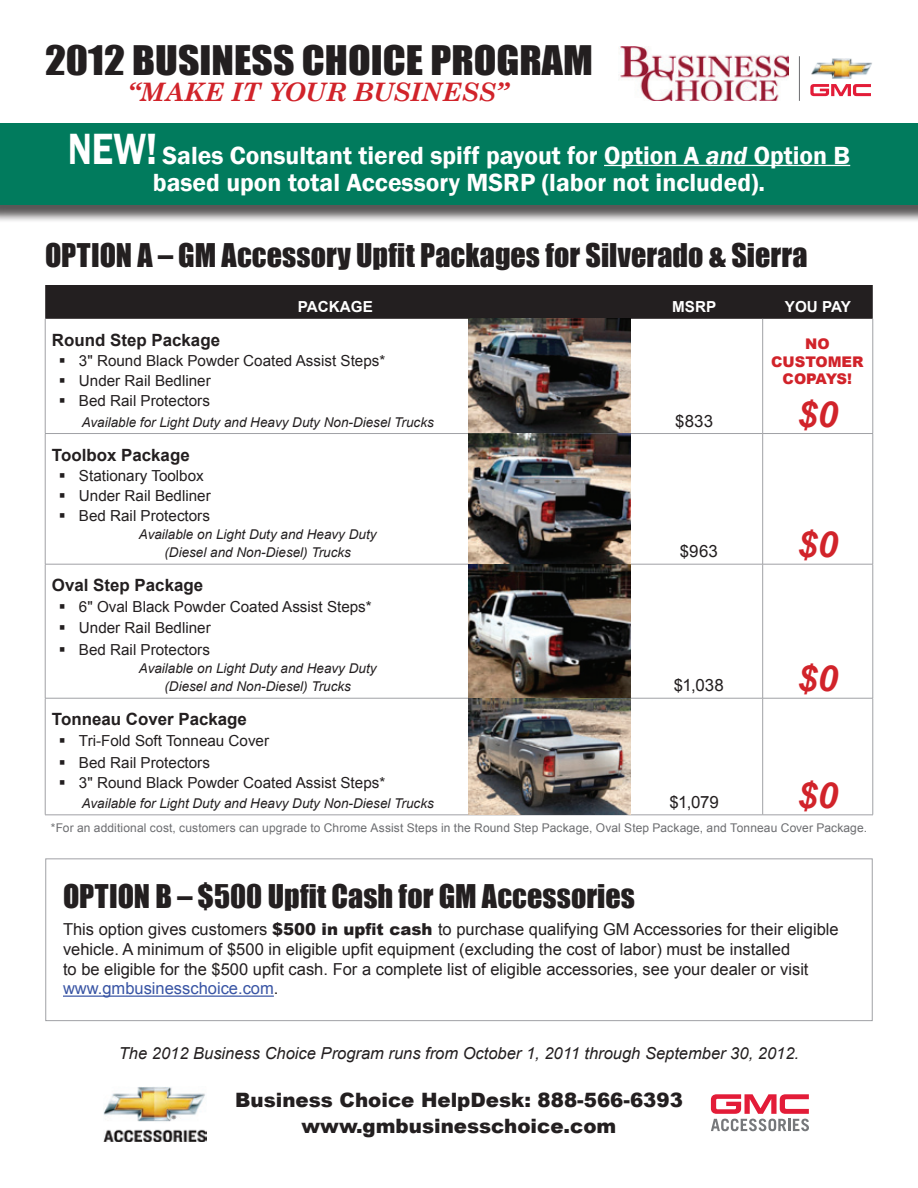
<style>
.page{position:relative;width:918px;height:1188px;background:#fff}
.page>*{position:absolute;margin:0;border:0;box-sizing:border-box;transform-origin:0 0}
.t1{font:37.35px "Impact";color:#231f20;scale:1.11 1}
.t2{font:italic 700 36px "Arial";color:#d1232a}
.t3{font:30px "Impact";color:#231f20}
.t4{font:600 25.5px/27px "Franklin Gothic";color:#fff}
.t5{font:italic 700 25.5px "Century Schoolbook";letter-spacing:-.01em;color:#d1232a}
.t6{font:900 19.8px/26.4px "Arial";color:#231f20;text-align:center}
.t7{font:700 16.95px "Arial";color:#231f20}
.t8{font:16.95px "Arial";letter-spacing:.005em;color:#231f20}
.t9{font:16.5px/19.8px "Arial";color:#231f20}
.t10{font:italic 16.5px "Arial";color:#231f20}
.t11{font:15.15px/20.2px "Arial";color:#231f20}
.t12{font:700 15.15px "Arial";color:#fff}
.t13{font:900 14.7px/17.7px "Arial";color:#d1232a;text-align:center}
.t14{font:italic 13.5px/18px "Arial";color:#231f20;text-align:center}
.t15{font:12px "Arial";letter-spacing:.01em;color:#6c6d70}
.s1{font-size:45px}
.s2{font-style:italic}
.s3{font-weight:900}
.s4{color:#3854a4}
</style>
<div class="page">
<div style="left:45px;top:285px;width:828px;height:34px;background:#231f20"></div>
<hr style="left:45px;top:319px;width:1px;height:114px;background:#a0a1a5">
<hr style="left:762px;top:319px;width:1px;height:114px;background:#a0a1a5">
<hr style="left:873px;top:319px;width:1px;height:114px;background:#a0a1a5">
<hr style="left:45px;top:433px;width:581px;height:1px;background:#a0a1a5">
<hr style="left:45px;top:434px;width:1px;height:130px;background:#a0a1a5">
<hr style="left:626px;top:433px;width:137px;height:1px;background:#a0a1a5">
<hr style="left:763px;top:433px;width:110px;height:1px;background:#a0a1a5">
<hr style="left:762px;top:434px;width:1px;height:130px;background:#a0a1a5">
<hr style="left:873px;top:434px;width:1px;height:130px;background:#a0a1a5">
<hr style="left:45px;top:564px;width:581px;height:1px;background:#a0a1a5">
<hr style="left:45px;top:564px;width:1px;height:134px;background:#a0a1a5">
<hr style="left:626px;top:564px;width:137px;height:1px;background:#a0a1a5">
<hr style="left:763px;top:564px;width:110px;height:1px;background:#a0a1a5">
<hr style="left:762px;top:564px;width:1px;height:134px;background:#a0a1a5">
<hr style="left:873px;top:564px;width:1px;height:134px;background:#a0a1a5">
<hr style="left:45px;top:698px;width:581px;height:1px;background:#a0a1a5">
<hr style="left:45px;top:698px;width:1px;height:117px;background:#a0a1a5">
<hr style="left:626px;top:698px;width:137px;height:1px;background:#a0a1a5">
<hr style="left:763px;top:698px;width:110px;height:1px;background:#a0a1a5">
<hr style="left:762px;top:698px;width:1px;height:117px;background:#a0a1a5">
<hr style="left:873px;top:698px;width:1px;height:117px;background:#a0a1a5">
<hr style="left:45px;top:815px;width:581px;height:1px;background:#a0a1a5">
<hr style="left:626px;top:815px;width:137px;height:1px;background:#a0a1a5">
<hr style="left:763px;top:815px;width:110px;height:1px;background:#a0a1a5">
<svg style="left:711px;top:1094px;width:98px;height:37px"></svg>
<img style="left:103px;top:1087px;width:103px;height:54px">
<div style="left:0;top:126px;width:918px;height:97px;background:#231f20;opacity:.75"></div>
<div style="left:0;top:123px;width:918px;height:81px;background:#017b5d"></div>
<hr style="left:604px;top:165px;width:246px;height:1px;background:#fff">
<img style="left:468px;top:319px;width:163px;height:496px">
<svg style="left:810px;top:84px;width:61px;height:12px"></svg>
<img style="left:811px;top:58px;width:61px;height:21px">
<img style="left:619px;top:46px;width:170px;height:55px">
<hr style="left:799px;top:56px;width:1px;height:45px;background:#6c6d70">
<div style="left:46px;top:859px;width:826px;height:162px;border:1px solid #a0a1a5"></div>
<hr style="left:63px;top:996px;width:211px;height:1px;background:#3854a4">
<h1 class="t1" style="left:45px;top:31px;width:118px">2012 Busin</h1>
<h1 class="t1" style="left:234px;top:31px;width:301px">ess Choice Program</h1>
<h3 class="t5" style="left:128px;top:72px;width:382px">“MAKE IT YOUR BUSINESS”</h3>
<h3 class="t4" style="left:153px;top:142px;width:696px;text-indent:-85px"><span class="s1">NEW!</span> Sales Consultant tiered spiff payout for Option A <span class="s2">and</span> Option B based upon total Accessory MSRP</h3>
<h3 class="t4" style="left:542px;top:169px;width:225px">(labor not included).</h3>
<h3 class="t3" style="left:45px;top:232px;width:764px">OPTION A – GM Accessory Upfit Packages for Silverado &amp; Sierra</h3>
<p class="t12" style="left:298px;top:297px;width:76px">Package</p>
<p class="t12" style="left:672px;top:297px;width:45px">MSRP</p>
<p class="t12" style="left:785px;top:297px;width:67px">YOU PAY</p>
<p class="t7" style="left:52px;top:328px;width:170px">Round Step Package</p>
<p class="t11" style="left:79px;top:351px;width:308px">3" Round Black Powder Coated Assist Steps*<br>Under Rail Bedliner<br>Bed Rail Protectors</p>
<p class="t14" style="left:82px;top:413px;width:354px">Available for Light Duty and Heavy Duty Non-Diesel Trucks</p>
<p class="t8" style="left:675px;top:410px;width:39px">$833</p>
<p class="t7" style="left:52px;top:443px;width:139px">Toolbox Package</p>
<p class="t11" style="left:79px;top:466px;width:133px">Stationary Toolbox<br>Under Rail Bedliner<br>Bed Rail Protectors</p>
<p class="t14" style="left:139px;top:526px;width:239px">Available on Light Duty and Heavy Duty (Diesel and Non-Diesel) Trucks</p>
<p class="t7" style="left:52px;top:574px;width:153px">Oval Step Package</p>
<p class="t11" style="left:79px;top:595px;width:294px;line-height:21.9px">6" Oval Black Powder Coated Assist Steps*<br>Under Rail Bedliner<br>Bed Rail Protectors</p>
<p class="t14" style="left:139px;top:660px;width:239px">Available on Light Duty and Heavy Duty (Diesel and Non-Diesel) Trucks</p>
<p class="t8" style="left:680px;top:540px;width:40px">$963</p>
<p class="t8" style="left:674px;top:674px;width:52px">$1,038</p>
<p class="t7" style="left:52px;top:708px;width:197px">Tonneau Cover Package</p>
<p class="t11" style="left:79px;top:729px;width:192px;line-height:21.9px">Tri-Fold Soft Tonneau Cover<br>Bed Rail Protectors</p>
<p class="t11" style="left:79px;top:773px;width:308px">3" Round Black Powder Coated Assist Steps*</p>
<p class="t14" style="left:82px;top:795px;width:354px">Available for Light Duty and Heavy Duty Non-Diesel Trucks</p>
<p class="t8" style="left:669px;top:791px;width:51px">$1,079</p>
<p class="t13" style="left:771px;top:335px;width:94px">NO<br>CUSTOMER<br>COPAYS!</p>
<h2 class="t2" style="left:798px;top:390px;width:42px">$0</h2>
<h2 class="t2" style="left:798px;top:521px;width:42px">$0</h2>
<h2 class="t2" style="left:798px;top:655px;width:42px">$0</h2>
<h2 class="t2" style="left:798px;top:771px;width:42px">$0</h2>
<p class="t15" style="left:51px;top:820px;width:818px">*For an additional cost, customers can upgrade to Chrome Assist Steps in the Round Step Package, Oval Step Package, and Tonneau Cover Package.</p>
<h3 class="t3" style="left:63px;top:873px;width:574px">OPTION B – $500 Upfit Cash for GM Accessories</h3>
<p class="t9" style="left:63px;top:919px;width:777px">This option gives customers <span class="s3">$500 in upfit cash</span> to purchase qualifying GM Accessories for their eligible vehicle. A minimum of $500 in eligible upfit equipment (excluding the cost of labor) must be installed<br>to be eligible for the $500 upfit cash. For a complete list of eligible accessories, see your dealer or visit <span class="s4">www.gmbusinesschoice.com</span>.</p>
<p class="t10" style="left:119px;top:1043px;width:682px">The 2012 Business Choice Program runs from October 1, 2011 through September 30, 2012.</p>
<p class="t6" style="left:235px;top:1086px;width:449px">Business Choice HelpDesk: 888-566-6393 www.gmbusinesschoice.com</p>
</div>
